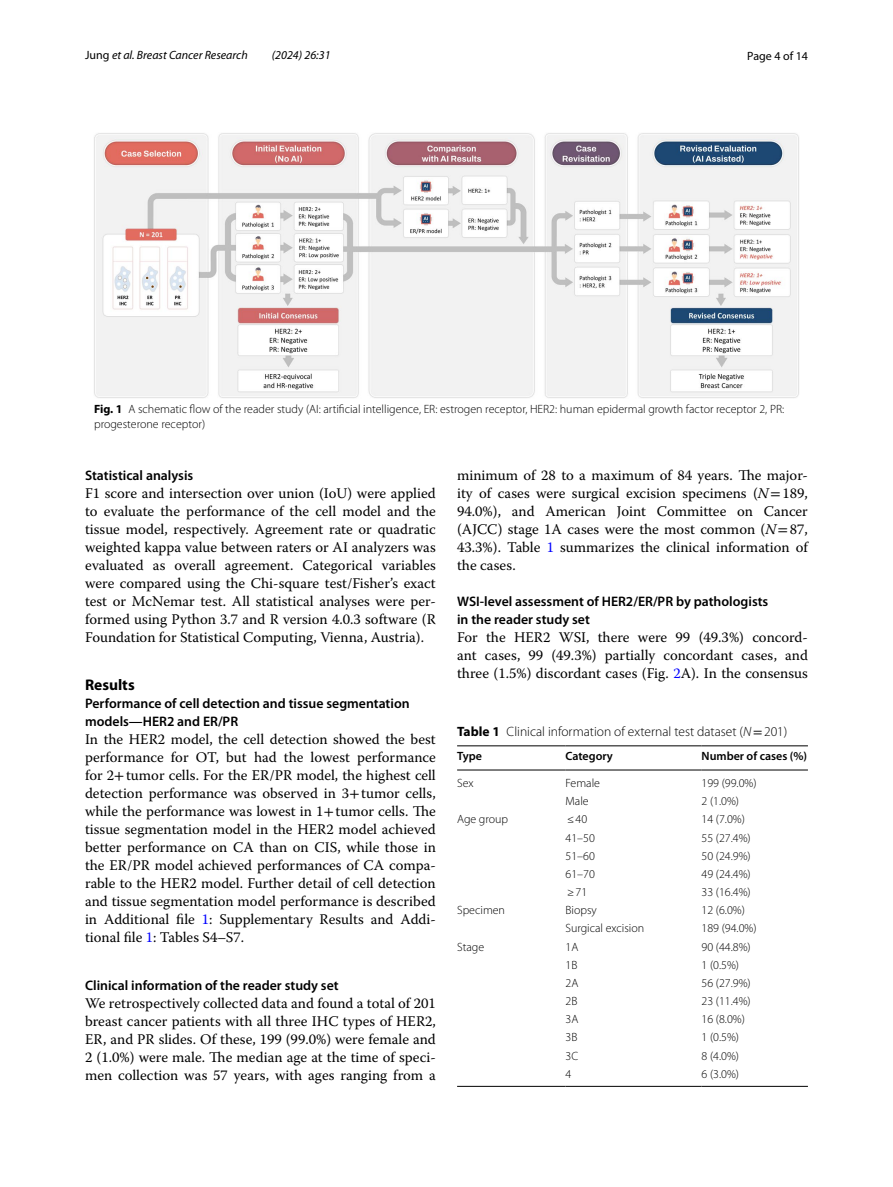
<style>
.page{position:relative;width:893px;height:1187px;background:#fff}
.page>*{position:absolute;margin:0;border:0;box-sizing:border-box;transform-origin:0 0}
.t1{font:700 15.45px "Myriad Pro";color:#000}
.t2{font:14.7px/18px "Warnock Pro";color:#000;text-align:justify}
.t3{font:600 13.8px/18px "Myriad Pro";color:#000}
.t4{font:300 13.5px "Myriad Pro";color:#000}
.t5{font:300 12px/15px "Myriad Pro";color:#000}
.t6{font:italic 12px "Myriad Pro";color:#000}
.t7{font:600 12px "Myriad Pro";color:#000}
.t8{font:12px "Myriad Pro";color:#000}
.s1{font-style:normal}
.s2{font-weight:700}
.s3{font-family:"STIX"}
.s4{color:#00f}
.s5{font-style:italic}
.s6{font-family:"STIX";font-weight:400}
</style>
<div class="page">
<img style="left:94px;top:133px;width:705px;height:265px">
<hr style="left:457px;top:745px;width:108px;height:1px;background:#000">
<hr style="left:457px;top:769px;width:108px;height:1px;background:#000">
<hr style="left:565px;top:745px;width:136px;height:1px;background:#000">
<hr style="left:565px;top:769px;width:136px;height:1px;background:#000">
<hr style="left:701px;top:745px;width:107px;height:1px;background:#000">
<hr style="left:701px;top:769px;width:107px;height:1px;background:#000">
<hr style="left:457px;top:1085px;width:108px;height:1px;background:#000">
<hr style="left:565px;top:1085px;width:136px;height:1px;background:#000">
<hr style="left:701px;top:1085px;width:107px;height:1px;background:#000">
<p class="t6" style="left:85px;top:48px;width:164px"><span class="s1">Jung</span> et al. Breast Cancer Research</p>
<p class="t6" style="left:272px;top:48px;width:60px">(2024) 26:31</p>
<p class="t8" style="left:747px;top:48px;width:62px">Page 4 of 14</p>
<p class="t5" style="left:94px;top:402px;width:692px"><span class="s2">Fig. 1</span> A schematic flow of the reader study (AI: artificial intelligence, ER: estrogen receptor, HER2: human epidermal growth factor receptor 2, PR: progesterone receptor)</p>
<p class="t3" style="left:85px;top:466px;width:110px">Statistical analysis</p>
<p class="t2" style="left:85px;top:483px;width:352px">F1 score and intersection over union (IoU) were applied to evaluate the performance of the cell model and the tissue model, respectively. Agreement rate or quadratic weighted kappa value between raters or AI analyzers was evaluated as overall agreement. Categorical variables were compared using the Chi-square test/Fisher’s exact test or McNemar test. All statistical analyses were per&shy;formed using Python 3.7 and R version 4.0.3 software (R Foundation for Statistical Computing, Vienna, Austria).</p>
<p class="t1" style="left:85px;top:674px;width:51px">Results</p>
<p class="t3" style="left:85px;top:694px;width:326px">Performance of cell detection and tissue segmentation models—HER2 and ER/PR</p>
<p class="t2" style="left:85px;top:730px;width:352px">In the HER2 model, the cell detection showed the best performance for OT, but had the lowest performance for 2<span class="s3">+</span>tumor cells. For the ER/PR model, the highest cell detection performance was observed in 3<span class="s3">+</span>tumor cells, while the performance was lowest in 1<span class="s3">+</span>tumor cells. The tissue segmentation model in the HER2 model achieved better performance on CA than on CIS, while those in the ER/PR model achieved performances of CA compa&shy;rable to the HER2 model. Further detail of cell detection and tissue segmentation model performance is described in Additional file <span class="s4">1</span>: Supplementary Results and Addi&shy;tional file <span class="s4">1</span>: Tables S4–S7.</p>
<p class="t3" style="left:85px;top:976px;width:255px">Clinical information of the reader study set</p>
<p class="t2" style="left:85px;top:994px;width:352px">We retrospectively collected data and found a total of 201 breast cancer patients with all three IHC types of HER2, ER, and PR slides. Of these, 199 (99.0%) were female and 2 (1.0%) were male. The median age at the time of speci&shy;men collection was 57 years, with ages ranging from a</p>
<p class="t2" style="left:457px;top:466px;width:352px">minimum of 28 to a maximum of 84 years. The major&shy;ity of cases were surgical excision specimens (<span class="s5">N</span><span class="s3">=</span>189, 94.0%), and American Joint Committee on Cancer (AJCC) stage 1A cases were the most common (<span class="s5">N</span><span class="s3">=</span>87, 43.3%). Table <span class="s4">1</span> summarizes the clinical information of the cases.</p>
<p class="t3" style="left:457px;top:592px;width:313px">WSI‑level assessment of HER2/ER/PR by pathologists in the reader study set</p>
<p class="t2" style="left:457px;top:628px;width:352px">For the HER2 WSI, there were 99 (49.3%) concord&shy;ant cases, 99 (49.3%) partially concordant cases, and three (1.5%) discordant cases (Fig. <span class="s4">2</span>A). In the consensus</p>
<p class="t4" style="left:457px;top:724px;width:332px"><span class="s2">Table 1</span> Clinical information of external test dataset (<span class="s5">N</span><span class="s6">=</span>201)</p>
<p class="t7" style="left:457px;top:748px;width:26px">Type</p>
<p class="t7" style="left:565px;top:748px;width:49px">Category</p>
<p class="t7" style="left:701px;top:748px;width:107px">Number of cases (%)</p>
<p class="t5" style="left:457px;top:775px;width:18px">Sex</p>
<p class="t5" style="left:565px;top:775px;width:36px">Female</p>
<p class="t5" style="left:701px;top:775px;width:57px">199 (99.0%)</p>
<p class="t5" style="left:565px;top:794px;width:25px">Male</p>
<p class="t5" style="left:701px;top:794px;width:39px">2 (1.0%)</p>
<p class="t5" style="left:457px;top:812px;width:53px">Age group</p>
<p class="t5" style="left:567px;top:812px;width:22px">≤40</p>
<p class="t5" style="left:701px;top:812px;width:45px">14 (7.0%)</p>
<p class="t5" style="left:565px;top:830px;width:31px">41–50</p>
<p class="t5" style="left:701px;top:830px;width:51px">55 (27.4%)</p>
<p class="t5" style="left:565px;top:848px;width:31px">51–60</p>
<p class="t5" style="left:701px;top:848px;width:51px">50 (24.9%)</p>
<p class="t5" style="left:565px;top:866px;width:31px">61–70</p>
<p class="t5" style="left:701px;top:866px;width:51px">49 (24.4%)</p>
<p class="t5" style="left:567px;top:884px;width:22px">≥71</p>
<p class="t5" style="left:701px;top:884px;width:51px">33 (16.4%)</p>
<p class="t5" style="left:457px;top:902px;width:49px">Specimen</p>
<p class="t5" style="left:565px;top:902px;width:33px">Biopsy</p>
<p class="t5" style="left:701px;top:902px;width:45px">12 (6.0%)</p>
<p class="t5" style="left:565px;top:921px;width:80px">Surgical excision</p>
<p class="t5" style="left:701px;top:921px;width:57px">189 (94.0%)</p>
<p class="t5" style="left:457px;top:939px;width:29px">Stage</p>
<p class="t5" style="left:565px;top:939px;width:14px">1A</p>
<p class="t5" style="left:701px;top:939px;width:51px">90 (44.8%)</p>
<p class="t5" style="left:565px;top:957px;width:13px">1B</p>
<p class="t5" style="left:701px;top:957px;width:39px">1 (0.5%)</p>
<p class="t5" style="left:565px;top:975px;width:14px">2A</p>
<p class="t5" style="left:701px;top:975px;width:51px">56 (27.9%)</p>
<p class="t5" style="left:565px;top:993px;width:13px">2B</p>
<p class="t5" style="left:701px;top:993px;width:51px">23 (11.4%)</p>
<p class="t5" style="left:565px;top:1011px;width:14px">3A</p>
<p class="t5" style="left:701px;top:1011px;width:45px">16 (8.0%)</p>
<p class="t5" style="left:565px;top:1029px;width:13px">3B</p>
<p class="t5" style="left:701px;top:1029px;width:39px">1 (0.5%)</p>
<p class="t5" style="left:565px;top:1048px;width:14px">3C</p>
<p class="t5" style="left:701px;top:1048px;width:39px">8 (4.0%)</p>
<p class="t5" style="left:565px;top:1066px;width:7px">4</p>
<p class="t5" style="left:701px;top:1066px;width:39px">6 (3.0%)</p>
</div>
